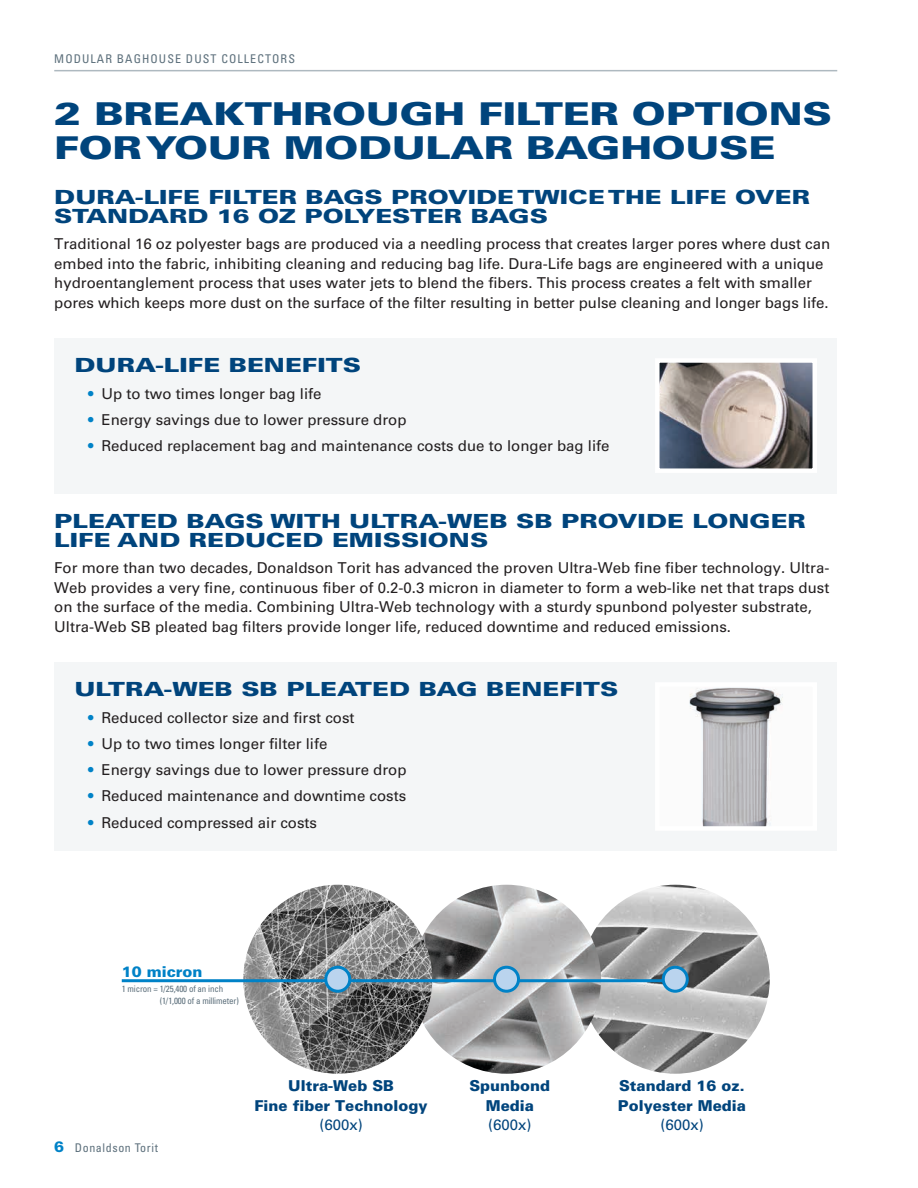
<style>
.page{position:relative;width:918px;height:1188px;background:#fff}
.page>*{position:absolute;margin:0;border:0;box-sizing:border-box;transform-origin:0 0}
.t1{font:900 31.5px/34.5px "Univers LT Std";letter-spacing:-.01em;color:#00447c;scale:1.3 1}
.t2{font:900 19.5px/19.5px "Univers LT Std";color:#00447c;scale:1.3 1}
.t3{font:15px/19.5px "Univers LT Std";color:#231f20}
.t4{font:900 15px/19.5px "Univers LT Std";color:#00447c;text-align:center}
.t5{font:15px "Univers LT Std";color:#00447c}
.t6{font:900 15px "Univers LT Std";color:#0082c7}
.t7{font:condensed 12px "Univers LT Std";letter-spacing:.09em;color:#5d707c}
.t8{font:condensed 12px "Univers LT Std";letter-spacing:.05em;color:#5d707c}
.t9{font:condensed 9px/12px "Univers LT Std";letter-spacing:-.015em;color:#5d707c}
.s1{color:#0082c7}
.s2{font-weight:900;font-stretch:normal;font-size:15px;color:#0082c7}
</style>
<div class="page">
<hr style="left:54px;top:70px;width:783px;height:1px;background:#aeb9c0">
<div style="left:54px;top:338px;width:783px;height:155px;background:#f4f6f7"></div>
<img style="left:660px;top:363px;width:152px;height:105px">
<div style="left:655px;top:358px;width:162px;height:115px;border:4px solid #fff"></div>
<div style="left:54px;top:662px;width:783px;height:189px;background:#f4f6f7"></div>
<img style="left:689px;top:688px;width:92px;height:138px">
<div style="left:655px;top:682px;width:162px;height:149px;border:4px solid #fff"></div>
<img style="left:581px;top:885px;width:189px;height:189px;border-radius:94px">
<img style="left:412px;top:885px;width:189px;height:189px;border-radius:94px">
<img style="left:243px;top:885px;width:189px;height:189px;border-radius:94px">
<hr style="left:122px;top:979px;width:553px;height:3px;background:#0082c7">
<div style="left:663px;top:967px;width:24px;height:24px;background:#bad4ee;border-radius:50%"></div>
<div style="left:662px;top:966px;width:27px;height:27px;border:3px solid #0082c7;border-radius:50%"></div>
<div style="left:495px;top:967px;width:24px;height:24px;background:#bad4ee;border-radius:50%"></div>
<div style="left:493px;top:966px;width:27px;height:27px;border:3px solid #0082c7;border-radius:50%"></div>
<div style="left:326px;top:967px;width:24px;height:24px;background:#bad4ee;border-radius:50%"></div>
<div style="left:324px;top:966px;width:27px;height:27px;border:3px solid #0082c7;border-radius:50%"></div>
<p class="t7" style="left:54px;top:51px;width:242px">MODULAR BAGHOUSE DUST COLLECTORS</p>
<h1 class="t1" style="left:54px;top:96px;width:600px">2 BREAKTHROUGH FILTER OPTIONS<br>FOR YOUR MODULAR BAGHOUSE</h1>
<h2 class="t2" style="left:54px;top:187px;width:583px">DURA-LIFE FILTER BAGS PROVIDE TWICE THE LIFE OVER<br>STANDARD 16 OZ POLYESTER BAGS</h2>
<p class="t3" style="left:54px;top:234px;width:778px">Traditional 16 oz polyester bags are produced via a needling process that creates larger pores where dust can embed into the fabric, inhibiting cleaning and reducing bag life. Dura-Life bags are engineered with a unique hydroentanglement process that uses water jets to blend the fibers. This process creates a felt with smaller pores which keeps more dust on the surface of the filter resulting in better pulse cleaning and longer bags life.</p>
<h2 class="t2" style="left:75px;top:355px;width:222px">DURA-LIFE BENEFITS</h2>
<p class="t3" style="left:88px;top:384px;width:235px"><span class="s1">•</span> Up to two times longer bag life</p>
<p class="t3" style="left:88px;top:410px;width:320px"><span class="s1">•</span> Energy savings due to lower pressure drop</p>
<p class="t3" style="left:88px;top:436px;width:523px"><span class="s1">•</span> Reduced replacement bag and maintenance costs due to longer bag life</p>
<h2 class="t2" style="left:54px;top:511px;width:580px">PLEATED BAGS WITH ULTRA-WEB SB PROVIDE LONGER<br>LIFE AND REDUCED EMISSIONS</h2>
<p class="t3" style="left:54px;top:558px;width:777px">For more than two decades, Donaldson Torit has advanced the proven Ultra-Web fine fiber technology. Ultra-Web provides a very fine, continuous fiber of 0.2-0.3 micron in diameter to form a web-like net that traps dust on the surface of the media. Combining Ultra-Web technology with a sturdy spunbond polyester substrate, Ultra-Web SB pleated bag filters provide longer life, reduced downtime and reduced emissions.</p>
<h2 class="t2" style="left:75px;top:679px;width:420px">ULTRA-WEB SB PLEATED BAG BENEFITS</h2>
<p class="t3" style="left:88px;top:708px;width:268px"><span class="s1">•</span> Reduced collector size and first cost</p>
<p class="t3" style="left:88px;top:734px;width:241px"><span class="s1">•</span> Up to two times longer filter life</p>
<p class="t3" style="left:88px;top:760px;width:320px"><span class="s1">•</span> Energy savings due to lower pressure drop</p>
<p class="t3" style="left:88px;top:786px;width:320px"><span class="s1">•</span> Reduced maintenance and downtime costs</p>
<p class="t3" style="left:88px;top:813px;width:231px"><span class="s1">•</span> Reduced compressed air costs</p>
<p class="t6" style="left:122px;top:962px;width:82px">10 micron</p>
<p class="t9" style="left:160px;top:983px;width:81px;text-indent:-38px">1 micron = 1/25,400 of an inch (1/1,000 of a millimeter)</p>
<p class="t8" style="left:54px;top:1140px;width:105px"><span class="s2">6</span> Donaldson Torit</p>
<p class="t4" style="left:254px;top:1076px;width:175px">Ultra-Web SB<br>Fine fiber Technology</p>
<p class="t5" style="left:319px;top:1116px;width:45px">(600x)</p>
<p class="t4" style="left:469px;top:1076px;width:82px">Spunbond<br>Media</p>
<p class="t5" style="left:488px;top:1116px;width:45px">(600x)</p>
<p class="t4" style="left:618px;top:1076px;width:130px;text-align:left">Standard 16 oz.<br>Polyester Media</p>
<p class="t5" style="left:660px;top:1116px;width:45px">(600x)</p>
</div>
